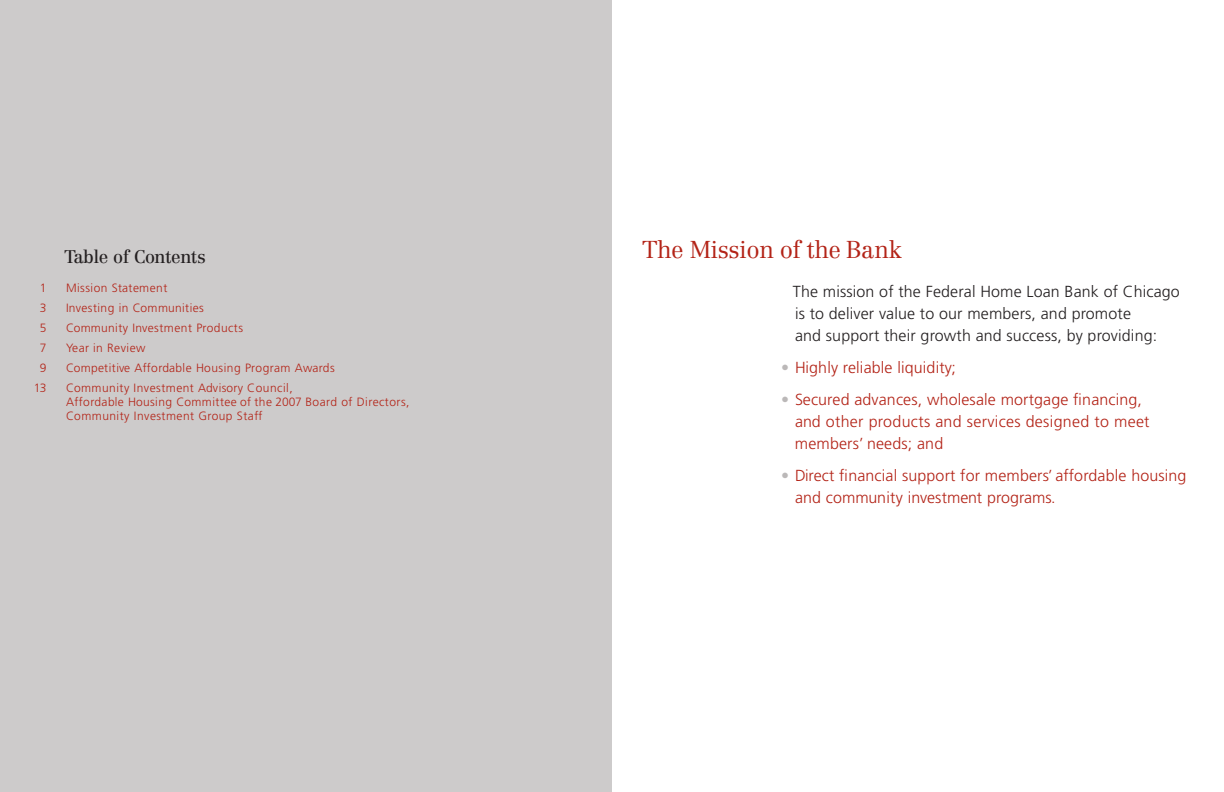
<style>
.page{position:relative;width:1224px;height:792px;background:#fff}
.page>*{position:absolute;margin:0;border:0;box-sizing:border-box;transform-origin:0 0}
.t1{font:300 24px "Centennial LT Std";letter-spacing:-.01em;color:#b32317}
.t2{font:18px "Centennial LT Std";letter-spacing:-.02em;color:#231f20}
.t3{font:300 16px/22px "Frutiger LT Std";letter-spacing:.01em;color:#b32317}
.t4{font:300 16px/22px "Frutiger LT Std";letter-spacing:.01em;color:#231f20}
.t5{font:300 12px/14px "Frutiger LT Std";letter-spacing:.04em;color:#b32317}
.t6{font:300 12px "Frutiger LT Std";letter-spacing:.02em;color:#b32317}
.s1{color:#bbb8b8}
</style>
<div class="page">
<div style="left:0;top:0;width:612px;height:792px;background:#cdcbcb"></div>
<p class="t2" style="left:64px;top:246px;width:143px">Table of Contents</p>
<h1 class="t1" style="left:642px;top:235px;width:262px">The Mission of the Bank</h1>
<p class="t5" style="left:40px;top:281px;width:8px">1</p>
<p class="t5" style="left:66px;top:281px;width:103px">Mission Statement</p>
<p class="t5" style="left:40px;top:301px;width:8px">3</p>
<p class="t5" style="left:66px;top:301px;width:139px">Investing in Communities</p>
<p class="t5" style="left:40px;top:321px;width:8px">5</p>
<p class="t5" style="left:66px;top:321px;width:179px">Community Investment Products</p>
<p class="t5" style="left:40px;top:341px;width:8px">7</p>
<p class="t5" style="left:66px;top:341px;width:81px">Year in Review</p>
<p class="t5" style="left:40px;top:361px;width:8px">9</p>
<p class="t6" style="left:66px;top:361px;width:270px">Competitive Affordable Housing Program Awards</p>
<p class="t5" style="left:34px;top:381px;width:14px">13</p>
<p class="t5" style="left:66px;top:381px;width:345px">Community Investment Advisory Council,<br>Affordable Housing Committee of the 2007 Board of Directors,<br>Community Investment Group Staff</p>
<p class="t4" style="left:793px;top:281px;width:388px">The mission of the Federal Home Loan Bank of Chicago is to deliver value to our members, and promote<br>and support their growth and success, by providing:</p>
<p class="t3" style="left:781px;top:357px;width:176px"><span class="s1">•</span> Highly reliable liquidity;</p>
<p class="t3" style="left:795px;top:389px;width:356px;text-indent:-14px"><span class="s1">•</span> Secured advances, wholesale mortgage financing, and other products and services designed to meet members’ needs; and</p>
<p class="t3" style="left:795px;top:465px;width:393px;text-indent:-14px"><span class="s1">•</span> Direct financial support for members’ affordable housing and community investment programs.</p>
</div>
